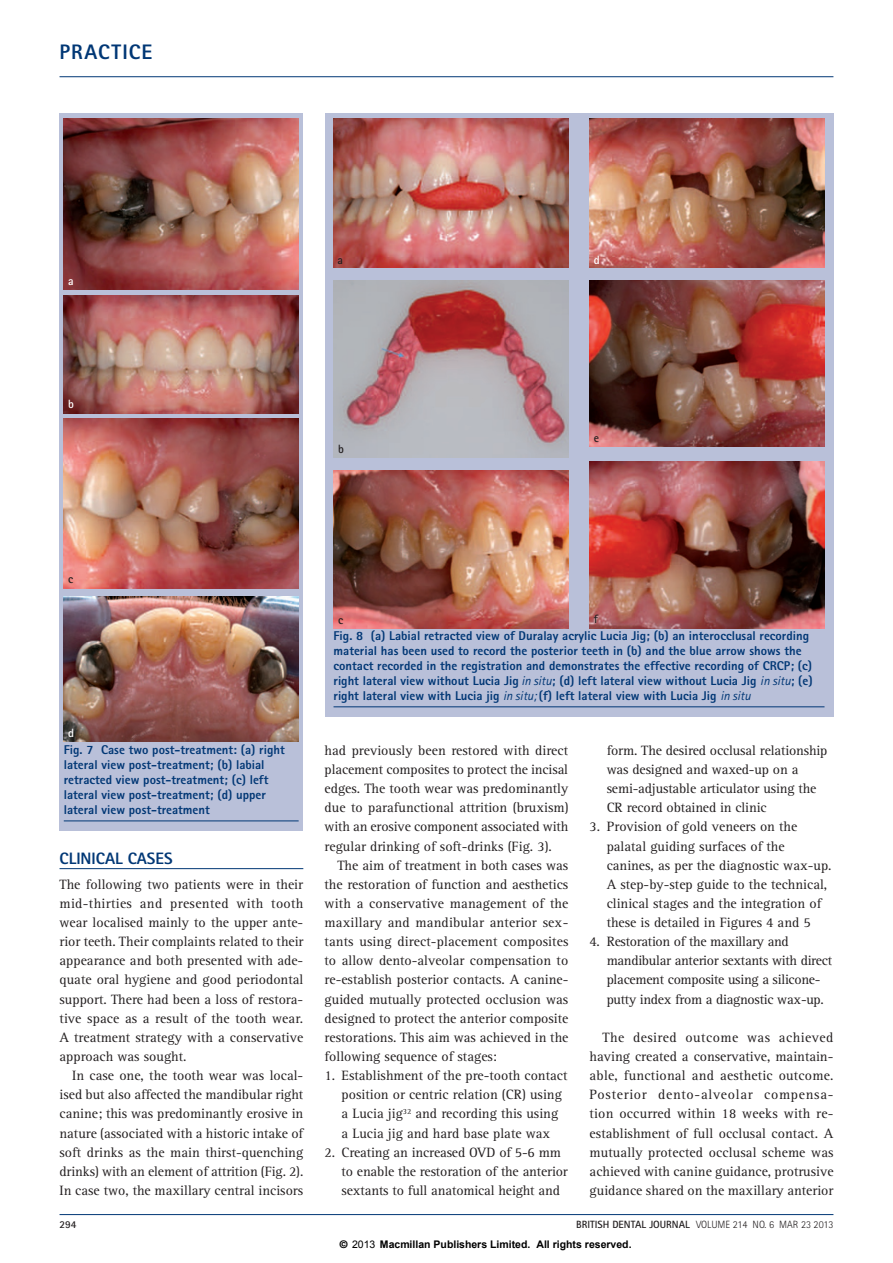
<style>
.page{position:relative;width:893px;height:1263px;background:#fff}
.page>*{position:absolute;margin:0;border:0;box-sizing:border-box;transform-origin:0 0}
.t1{font:800 21px "Rotis Sans Serif Std";letter-spacing:.055em;color:#013775}
.crosshead_1{font:800 16.5px "Rotis Sans Serif Std";color:#013775}
.body{font:13.95px/19.2px "Rotis Serif Std";color:#231f20;text-align:justify}
.body_number_list{font:13.95px/19.2px "Rotis Serif Std";letter-spacing:-.01em;color:#231f20}
.body_fullout{font:13.95px/19.2px "Rotis Serif Std";color:#231f20;text-align:justify}
.table_fig_caption{font:800 12.75px/15px "Rotis Sans Serif Std";color:#013775}
.table_text_bold{font:700 12px "Rotis Sans Serif Std";color:#231f20}
.table_text_bold-2{font:700 12px "Rotis Sans Serif Std";color:#fff}
.t2{font:700 10.5px "Arial";color:#000}
.t3{font:300 10.5px "Rotis Sans Serif Std";color:#231f20}
.t4{font:700 10.5px "Rotis Sans Serif Std";color:#231f20}
.s1{font-weight:400;font-style:italic}
.s2{font-weight:700}
.s3{font-family:"Helvetica"}
.s4{font-weight:400}
</style>
<div class="page">
<hr style="left:60px;top:76px;width:773px;height:1px;background:#013775">
<hr style="left:60px;top:868px;width:243px;height:1px;background:#013775">
<div style="left:60px;top:113px;width:243px;height:718px;background:#b9c0d9"></div>
<div style="left:325px;top:113px;width:508px;height:603px;background:#b9c0d9"></div>
<img style="left:64px;top:296px;width:235px;height:117px">
<img style="left:333px;top:119px;width:235px;height:149px">
<img style="left:590px;top:119px;width:234px;height:149px">
<img style="left:64px;top:119px;width:235px;height:170px">
<img style="left:590px;top:461px;width:234px;height:167px">
<img style="left:64px;top:419px;width:235px;height:170px">
<img style="left:333px;top:471px;width:235px;height:157px">
<img style="left:333px;top:281px;width:235px;height:176px">
<img style="left:64px;top:596px;width:235px;height:145px">
<img style="left:590px;top:281px;width:234px;height:165px">
<hr style="left:64px;top:820px;width:235px;height:1px;background:#013775">
<hr style="left:333px;top:706px;width:491px;height:1px;background:#013775">
<hr style="left:60px;top:1214px;width:773px;height:1px;background:#013775">
<h1 class="t1" style="left:60px;top:39px;width:94px">PRACTICE</h1>
<p class="table_text_bold-2" style="left:68px;top:273px;width:7px">a</p>
<p class="table_text_bold-2" style="left:68px;top:396px;width:7px">b</p>
<p class="table_text_bold" style="left:338px;top:253px;width:7px">a</p>
<p class="table_text_bold" style="left:338px;top:441px;width:7px">b</p>
<p class="table_text_bold-2" style="left:594px;top:252px;width:7px">d</p>
<p class="table_text_bold" style="left:594px;top:430px;width:7px">e</p>
<p class="table_text_bold" style="left:68px;top:571px;width:7px">c</p>
<p class="table_text_bold-2" style="left:68px;top:725px;width:7px">d</p>
<p class="table_fig_caption" style="left:64px;top:742px;width:222px">Fig. 7 Case two post-treatment: (a) right lateral view post-treatment; (b) labial retracted view post-treatment; (c) left lateral view post-treatment; (d) upper lateral view post-treatment</p>
<p class="crosshead_1" style="left:60px;top:848px;width:115px">CLINICAL CASES</p>
<p class="body_fullout" style="left:60px;top:875px;width:245px">The following two patients were in their mid-thirties and presented with tooth wear localised mainly to the upper ante&shy;rior teeth. Their complaints related to their appearance and both presented with ade&shy;quate oral hygiene and good periodontal support. There had been a loss of restora&shy;tive space as a result of the tooth wear.<br>A treatment strategy with a conservative approach was sought.</p>
<p class="body" style="left:60px;top:1066px;width:245px;text-indent:13px">In case one, the tooth wear was local&shy;ised but also affected the mandibular right canine; this was predominantly erosive in nature (associated with a historic intake of soft drinks as the main thirst-quenching drinks) with an element of attrition (Fig. 2).<br>In case two, the maxillary central incisors</p>
<p class="table_text_bold" style="left:338px;top:612px;width:7px">c</p>
<p class="table_text_bold" style="left:594px;top:611px;width:6px">f</p>
<p class="table_fig_caption" style="left:333px;top:628px;width:481px">Fig. 8 (a) Labial retracted view of Duralay acrylic Lucia Jig; (b) an interocclusal recording material has been used to record the posterior teeth in (b) and the blue arrow shows the contact recorded in the registration and demonstrates the effective recording of CRCP; (c) right lateral view without Lucia Jig <span class="s1">in situ</span>; (d) left lateral view without Lucia Jig <span class="s1">in situ</span>; (e) right lateral view with Lucia jig <span class="s1">in situ;</span> (f) left lateral view with Lucia Jig <span class="s1">in situ</span></p>
<p class="body" style="left:325px;top:741px;width:245px">had previously been restored with direct placement composites to protect the incisal edges. The tooth wear was predominantly due to parafunctional attrition (bruxism) with an erosive component associated with regular drinking of soft-drinks (Fig. 3).</p>
<p class="body" style="left:325px;top:856px;width:245px;text-indent:13px">The aim of treatment in both cases was the restoration of function and aesthetics with a conservative management of the maxillary and mandibular anterior sex&shy;tants using direct-placement composites to allow dento-alveolar compensation to re-establish posterior contacts. A canine&shy;guided mutually protected occlusion was designed to protect the anterior composite restorations. This aim was achieved in the following sequence of stages:</p>
<p class="body_number_list" style="left:342px;top:1066px;width:227px;text-indent:-17px">1. Establishment of the pre-tooth contact position or centric relation (CR) using a Lucia jig<sup>32</sup> and recording this using a Lucia jig and hard base plate wax</p>
<p class="body_number_list" style="left:342px;top:1143px;width:228px;text-indent:-17px">2. Creating an increased OVD of 5‑6 mm to enable the restoration of the anterior sextants to full anatomical height and</p>
<p class="body_number_list" style="left:607px;top:741px;width:222px">form. The desired occlusal relationship was designed and waxed-up on a semi-adjustable articulator using the CR record obtained in clinic</p>
<p class="body_number_list" style="left:607px;top:817px;width:226px;text-indent:-17px">3. Provision of gold veneers on the palatal guiding surfaces of the canines, as per the diagnostic wax-up.<br>A step-by-step guide to the technical, clinical stages and the integration of these is detailed in Figures 4 and 5</p>
<p class="body_number_list" style="left:607px;top:932px;width:227px;text-indent:-17px">4. Restoration of the maxillary and mandibular anterior sextants with direct placement composite using a silicone&shy;putty index from a diagnostic wax-up.</p>
<p class="body" style="left:590px;top:1028px;width:245px;text-indent:13px">The desired outcome was achieved having created a conservative, maintain&shy;able, functional and aesthetic outcome.<br>Posterior dento-alveolar compensa&shy;tion occurred within 18 weeks with re&shy;establishment of full occlusal contact. A mutually protected occlusal scheme was achieved with canine guidance, protrusive guidance shared on the maxillary anterior</p>
<p class="t4" style="left:60px;top:1217px;width:18px">294</p>
<p class="t3" style="left:576px;top:1218px;width:259px"><span class="s2">BRITISH DENTAL JOURNAL</span> VOLUME 214 NO. 6 MAR 23 2013</p>
<p class="t2" style="left:340px;top:1237px;width:293px"><span class="s3">©</span> <span class="s4">2013</span> Macmillan Publishers Limited. All rights reserved.</p>
</div>
